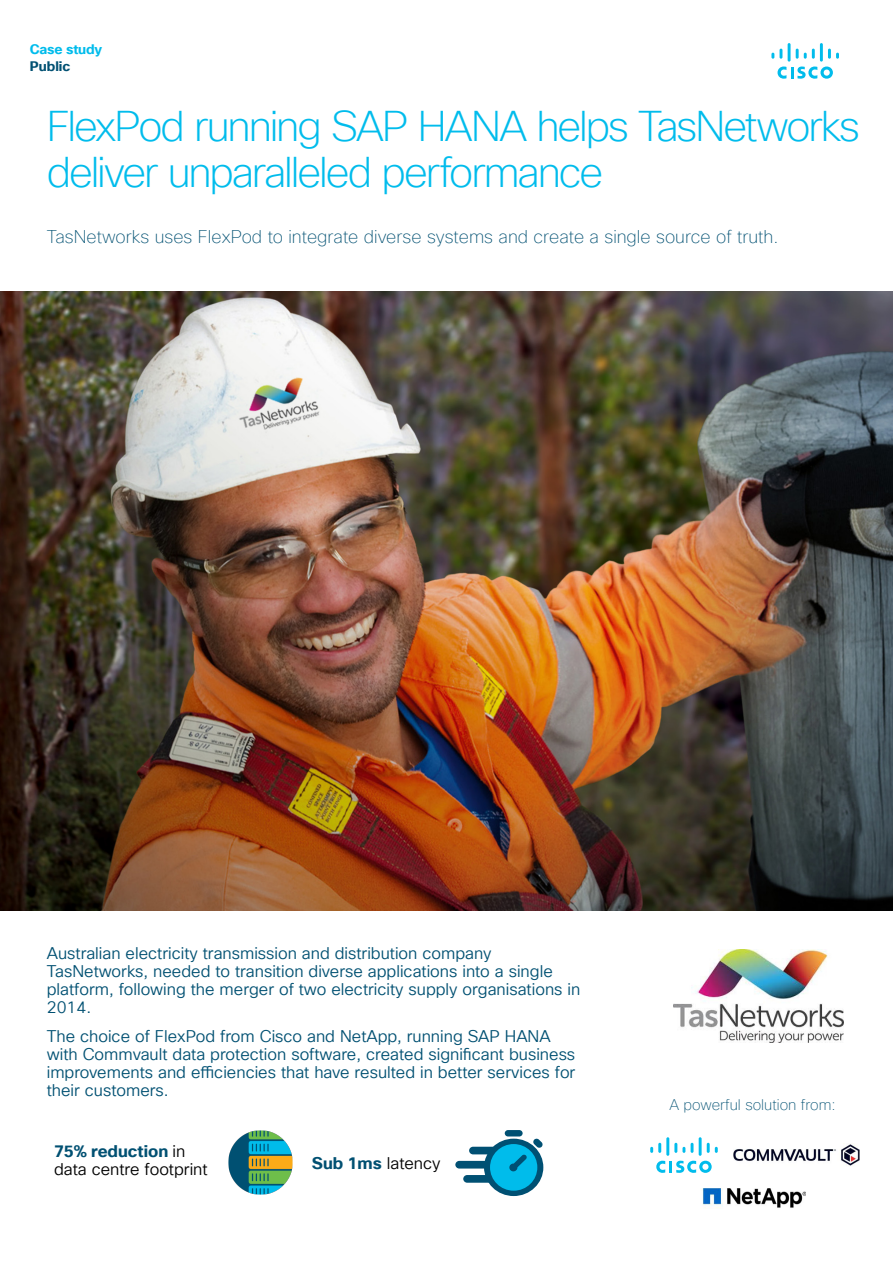
<style>
.page{position:relative;width:893px;height:1263px;background:#fff}
.page>*{position:absolute;margin:0;border:0;box-sizing:border-box;transform-origin:0 0}
.t1{font:200 42px/46.5px "Cisco Sans TT";letter-spacing:-.05em;color:#01bcec}
.Body_Head_L2{font:100 18px "Cisco Sans TT";color:#015072}
.Executive_Summary{font:16.5px/18px "Cisco Sans TT Light";color:#015072}
.Executive_Summary-2{font:16.5px/18px "Cisco Sans TT Light";color:#000}
.t2{font:100 15px "Cisco Sans TT";color:#015072}
.Doc_Type{font:700 13.5px "Cisco Sans TT";letter-spacing:-.01em;color:#01bcec}
.Confidentiality{font:700 13.5px "Cisco Sans TT";color:#015072}
.s1{font-family:"Cisco Sans TT";font-weight:700;color:#015072}
</style>
<div class="page">
<img style="left:0;top:291px;width:893px;height:619px">
<svg style="left:771px;top:43px;width:68px;height:36px"></svg>
<svg style="left:656px;top:1161px;width:56px;height:12px"></svg>
<svg style="left:650px;top:1143px;width:11px;height:10px"></svg>
<hr style="left:666px;top:1137px;width:3px;height:19px;background:#01bcec">
<svg style="left:674px;top:1143px;width:11px;height:10px"></svg>
<svg style="left:691px;top:1143px;width:2px;height:10px"></svg>
<hr style="left:699px;top:1137px;width:3px;height:19px;background:#01bcec">
<svg style="left:707px;top:1143px;width:11px;height:10px"></svg>
<img style="left:673px;top:949px;width:171px;height:93px">
<img style="left:733px;top:1144px;width:126px;height:22px">
<img style="left:701px;top:1188px;width:104px;height:20px">
<svg style="left:455px;top:1130px;width:88px;height:66px"></svg>
<img style="left:228px;top:1130px;width:64px;height:64px">
<p class="Doc_Type" style="left:30px;top:40px;width:74px">Case study</p>
<p class="Confidentiality" style="left:30px;top:57px;width:42px">Public</p>
<p class="t1" style="left:47px;top:104px;width:815px">FlexPod running SAP HANA helps TasNetworks deliver unparalleled performance</p>
<p class="Body_Head_L2" style="left:47px;top:225px;width:733px">TasNetworks uses FlexPod to integrate diverse systems and create a single source of truth.</p>
<p class="Executive_Summary" style="left:47px;top:945px;width:535px">Australian electricity transmission and distribution company TasNetworks, needed to transition diverse applications into a single platform, following the merger of two electricity supply organisations in 2014.</p>
<p class="Executive_Summary" style="left:47px;top:1027px;width:530px">The choice of FlexPod from Cisco and NetApp, running SAP HANA with Commvault data protection software, created significant business improvements and efficiencies that have resulted in better services for their customers.</p>
<p class="Executive_Summary-2" style="left:54px;top:1143px;width:155px"><span class="s1">75% reduction</span> in data centre footprint</p>
<p class="Executive_Summary-2" style="left:312px;top:1155px;width:130px"><span class="s1">Sub 1ms</span> latency</p>
<p class="t2" style="left:669px;top:1095px;width:168px">A powerful solution from:</p>
</div>
